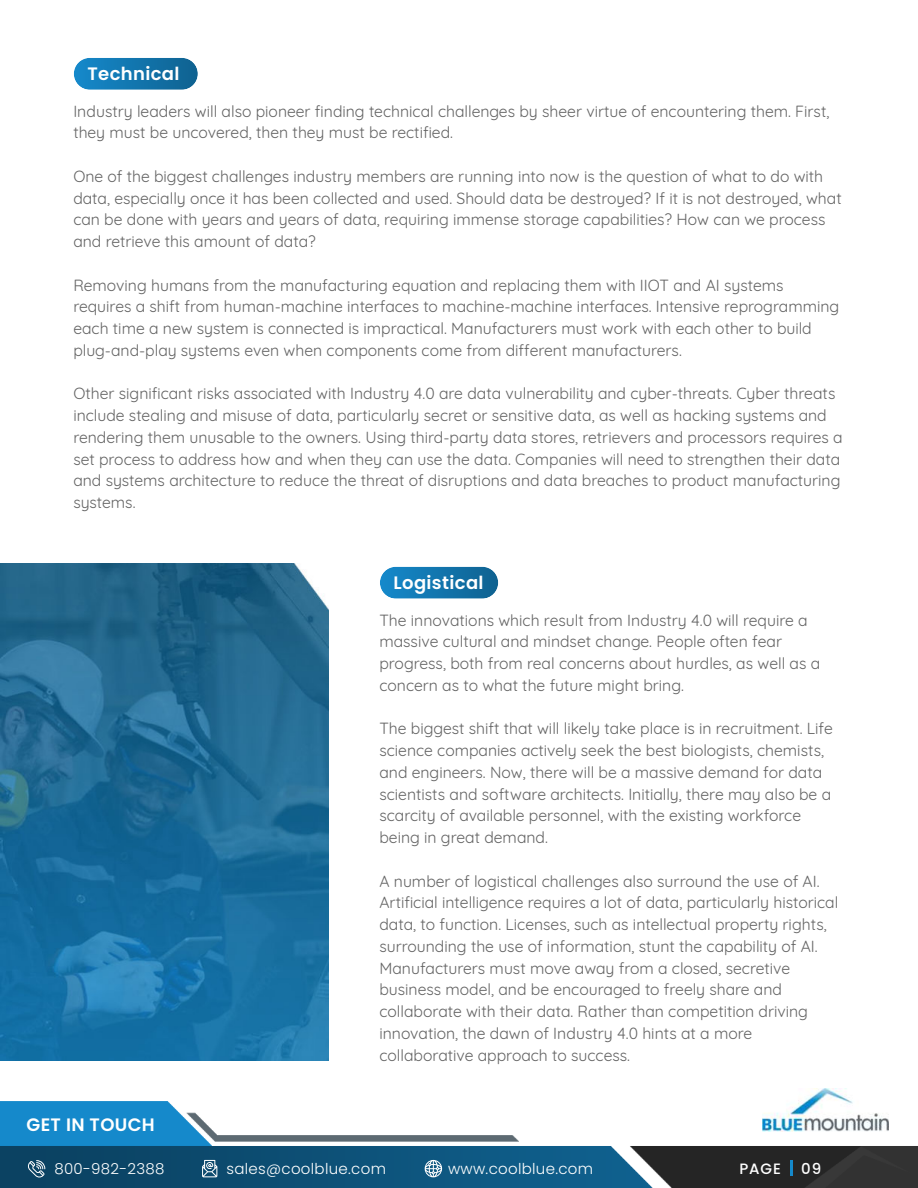
<style>
.page{position:relative;width:918px;height:1188px;background:#fff}
.page>*{position:absolute;margin:0;border:0;box-sizing:border-box;transform-origin:0 0}
.t1{font:600 18px "Poppins";letter-spacing:.02em;color:#fff}
.t2{font:15.75px/21.8px "Quicksand";color:#626262}
.t3{font:300 15px "Poppins";letter-spacing:.02em;color:#fff}
.t4{font:500 15px "Poppins";letter-spacing:.06em;color:#fff}
</style>
<div class="page">
<img style="left:0;top:1101px;width:918px;height:87px">
<svg style="left:202px;top:1160px;width:15px;height:17px"></svg>
<svg style="left:425px;top:1160px;width:17px;height:17px"></svg>
<svg style="left:27px;top:1160px;width:18px;height:18px"></svg>
<hr style="left:790px;top:1161px;width:3px;height:15px;background:#1589cb">
<img style="left:763px;top:1089px;width:126px;height:43px">
<img style="left:0;top:563px;width:328px;height:497px">
<div style="left:74px;top:58px;width:124px;height:32px;background:linear-gradient(to right,#1589ca,#136492);border-radius:16px"></div>
<div style="left:380px;top:567px;width:118px;height:32px;background:linear-gradient(to right,#178acb,#106391);border-radius:16px"></div>
<p class="t1" style="left:88px;top:64px;width:94px">Technical</p>
<p class="t2" style="left:73px;top:102px;width:758px">Industry leaders will also pioneer finding technical challenges by sheer virtue of encountering them. First, they must be uncovered, then they must be rectified.</p>
<p class="t2" style="left:73px;top:164px;width:770px">One of the biggest challenges industry members are running into now is the question of what to do with data, especially once it has been collected and used. Should data be destroyed? If it is not destroyed, what can be done with years and years of data, requiring immense storage capabilities? How can we process and retrieve this amount of data?</p>
<p class="t2" style="left:73px;top:273px;width:767px">Removing humans from the manufacturing equation and replacing them with IIOT and AI systems requires a shift from human-machine interfaces to machine-machine interfaces. Intensive reprogramming each time a new system is connected is impractical. Manufacturers must work with each other to build plug-and-play systems even when components come from different manufacturers.</p>
<p class="t2" style="left:73px;top:381px;width:771px">Other significant risks associated with Industry 4.0 are data vulnerability and cyber-threats. Cyber threats include stealing and misuse of data, particularly secret or sensitive data, as well as hacking systems and rendering them unusable to the owners. Using third-party data stores, retrievers and processors requires a set process to address how and when they can use the data. Companies will need to strengthen their data and systems architecture to reduce the threat of disruptions and data breaches to product manufacturing systems.</p>
<p class="t1" style="left:27px;top:1115px;width:130px">GET IN TOUCH</p>
<p class="t1" style="left:394px;top:572px;width:92px">Logistical</p>
<p class="t2" style="left:379px;top:610px;width:442px">The innovations which result from Industry 4.0 will require a massive cultural and mindset change. People often fear progress, both from real concerns about hurdles, as well as a concern as to what the future might bring.</p>
<p class="t2" style="left:379px;top:716px;width:455px">The biggest shift that will likely take place is in recruitment. Life science companies actively seek the best biologists, chemists, and engineers. Now, there will be a massive demand for data scientists and software architects. Initially, there may also be a scarcity of available personnel, with the existing workforce being in great demand.</p>
<p class="t2" style="left:379px;top:868px;width:460px">A number of logistical challenges also surround the use of AI.<br>Artificial intelligence requires a lot of data, particularly historical data, to function. Licenses, such as intellectual property rights, surrounding the use of information, stunt the capability of AI.<br>Manufacturers must move away from a closed, secretive business model, and be encouraged to freely share and collaborate with their data. Rather than competition driving innovation, the dawn of Industry 4.0 hints at a more collaborative approach to success.</p>
<p class="t3" style="left:54px;top:1163px;width:112px">800-982-2388</p>
<p class="t3" style="left:227px;top:1163px;width:161px">sales@coolblue.com</p>
<p class="t3" style="left:448px;top:1163px;width:147px">www.coolblue.com</p>
<p class="t4" style="left:739px;top:1160px;width:43px">PAGE</p>
<p class="t4" style="left:801px;top:1160px;width:22px">09</p>
</div>
